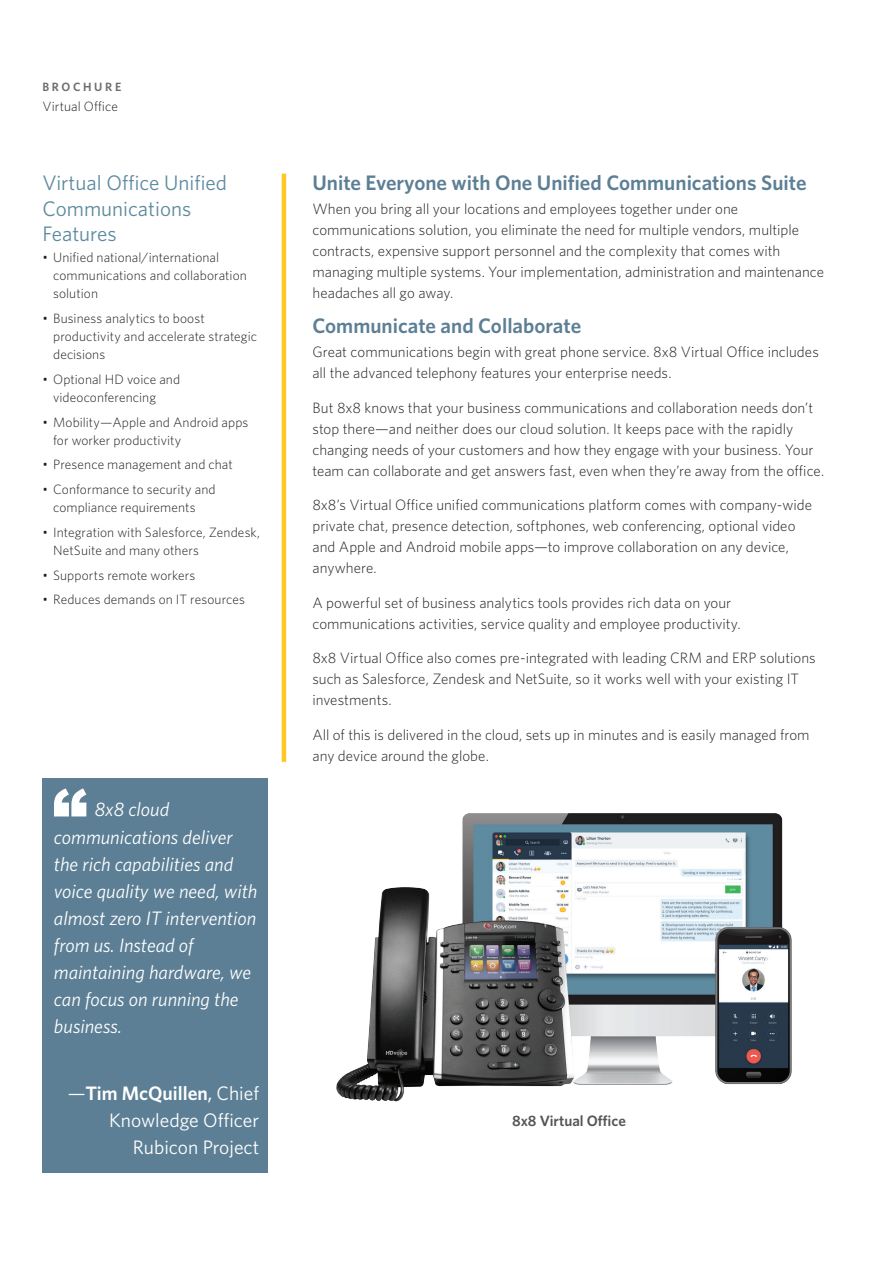
<style>
.page{position:relative;width:893px;height:1263px;background:#fff}
.page>*{position:absolute;margin:0;border:0;box-sizing:border-box;transform-origin:0 0}
.t1{font:600 21px "Whitney";color:#5c7f95}
.t2{font:21px/25.2px "Whitney";color:#5d8a9f}
.t3{font:italic 19.5px/27px "Whitney";color:#fff}
.t4{font:19.5px/27px "Whitney";color:#fff;text-align:right}
.t5{font:300 15px/21px "Whitney";color:#231f20}
.t6{font:600 15px "Whitney";color:#545554}
.t7{font:300 13.5px/18px "Whitney";letter-spacing:.005em;color:#231f20}
.t8{font:600 12px "Whitney";letter-spacing:.22em;color:#6c6d70}
.s1{font-weight:600}
.s2{font-weight:500}
</style>
<div class="page">
<hr style="left:282px;top:174px;width:4px;height:588px;background:#fec827">
<div style="left:43px;top:778px;width:225px;height:394px;background:#5c7f95"></div>
<svg style="left:54px;top:788px;width:32px;height:28px"></svg>
<img style="left:336px;top:813px;width:456px;height:289px">
<p class="t8" style="left:42px;top:79px;width:80px">BROCHURE</p>
<p class="t7" style="left:42px;top:97px;width:77px">Virtual Office</p>
<h1 class="t2" style="left:43px;top:170px;width:186px">Virtual Office Unified<br>Communications<br>Features</h1>
<p class="t7" style="left:53px;top:248px;width:195px;text-indent:-11px">• Unified national/international communications and collaboration solution</p>
<p class="t7" style="left:53px;top:309px;width:205px;text-indent:-11px">• Business analytics to boost productivity and accelerate strategic decisions</p>
<p class="t7" style="left:53px;top:370px;width:129px;text-indent:-11px">• Optional HD voice and videoconferencing</p>
<p class="t7" style="left:53px;top:412px;width:197px;text-indent:-11px">• Mobility—Apple and Android apps for worker productivity</p>
<p class="t7" style="left:43px;top:455px;width:192px">• Presence management and chat</p>
<p class="t7" style="left:53px;top:480px;width:164px;text-indent:-11px">• Conformance to security and compliance requirements</p>
<p class="t7" style="left:53px;top:523px;width:208px;text-indent:-11px">• Integration with Salesforce, Zendesk,<br>NetSuite and many others</p>
<p class="t7" style="left:43px;top:565px;width:154px">• Supports remote workers</p>
<p class="t7" style="left:43px;top:590px;width:204px">• Reduces demands on IT resources</p>
<h2 class="t3" style="left:54px;top:796px;width:205px;text-indent:41px">8x8 cloud communications deliver the rich capabilities and voice quality we need, with almost zero IT intervention from us. Instead of maintaining hardware, we can focus on running the business.</h2>
<h2 class="t4" style="left:68px;top:1079px;width:193px">—<span class="s1">Tim McQuillen</span><span class="s2">,</span> Chief<br>Knowledge Officer<br>Rubicon Project</h2>
<h1 class="t1" style="left:312px;top:168px;width:496px">Unite Everyone with One Unified Communications Suite</h1>
<p class="t5" style="left:312px;top:198px;width:513px">When you bring all your locations and employees together under one communications solution, you eliminate the need for multiple vendors, multiple contracts, expensive support personnel and the complexity that comes with managing multiple systems. Your implementation, administration and maintenance headaches all go away.</p>
<h1 class="t1" style="left:312px;top:311px;width:270px">Communicate and Collaborate</h1>
<p class="t5" style="left:312px;top:341px;width:508px">Great communications begin with great phone service. 8x8 Virtual Office includes all the advanced telephony features your enterprise needs.</p>
<p class="t5" style="left:312px;top:397px;width:513px">But 8x8 knows that your business communications and collaboration needs don’t stop there—and neither does our cloud solution. It keeps pace with the rapidly changing needs of your customers and how they engage with your business. Your team can collaborate and get answers fast, even when they’re away from the office.</p>
<p class="t5" style="left:312px;top:494px;width:501px">8x8’s Virtual Office unified communications platform comes with company-wide private chat, presence detection, softphones, web conferencing, optional video and Apple and Android mobile apps—to improve collaboration on any device, anywhere.</p>
<p class="t5" style="left:312px;top:592px;width:430px">A powerful set of business analytics tools provides rich data on your communications activities, service quality and employee productivity.</p>
<p class="t5" style="left:312px;top:647px;width:505px">8x8 Virtual Office also comes pre-integrated with leading CRM and ERP solutions such as Salesforce, Zendesk and NetSuite, so it works well with your existing IT investments.</p>
<p class="t5" style="left:312px;top:724px;width:499px">All of this is delivered in the cloud, sets up in minutes and is easily managed from any device around the globe.</p>
<p class="t6" style="left:512px;top:1111px;width:115px">8x8 Virtual Office</p>
</div>
